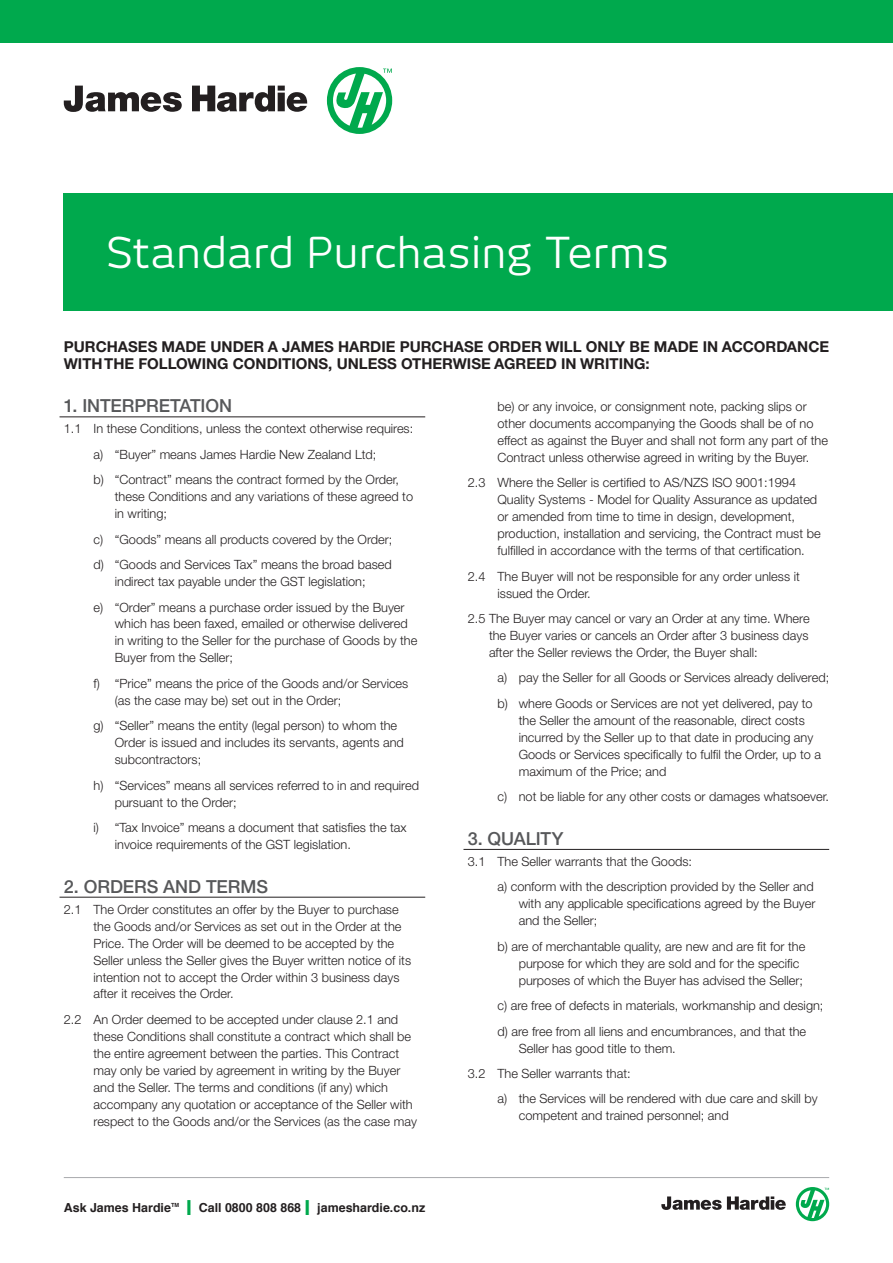
<style>
.page{position:relative;width:893px;height:1263px;background:#fff}
.page>*{position:absolute;margin:0;border:0;box-sizing:border-box;transform-origin:0 0}
.t1{font:42px "New June";letter-spacing:.015em;color:#fff}
.t2{font:500 18px "Helvetica Neue";letter-spacing:-.005em;color:#57585a}
.t3{font:700 15px/17px "Helvetica Neue CE";color:#231f20}
.t4{font:300 12.75px/17px "Helvetica Neue";color:#231f20}
.t5{font:700 12.45px "Helvetica";color:#231f20}
.s1{font-size:20.7px;color:#00a94d}
</style>
<div class="page">
<div style="left:0;top:0;width:893px;height:43px;background:#00a94d"></div>
<svg style="left:661px;top:1196px;width:125px;height:14px"></svg>
<svg style="left:796px;top:1187px;width:33px;height:34px"></svg>
<hr style="left:64px;top:1177px;width:765px;height:1px;background:#a8a9ad">
<svg style="left:64px;top:86px;width:118px;height:26px"></svg>
<svg style="left:192px;top:86px;width:115px;height:26px"></svg>
<svg style="left:327px;top:67px;width:65px;height:67px"></svg>
<div style="left:64px;top:193px;width:829px;height:117px;background:#00a94d"></div>
<hr style="left:60px;top:416px;width:365px;height:1px;background:#231f20">
<hr style="left:60px;top:897px;width:365px;height:1px;background:#231f20">
<hr style="left:463px;top:849px;width:366px;height:1px;background:#231f20">
<h1 class="t1" style="left:106px;top:228px;width:564px">Standard Purchasing Terms</h1>
<p class="t3" style="left:64px;top:338px;width:767px">PURCHASES MADE UNDER A JAMES HARDIE PURCHASE ORDER WILL ONLY BE MADE IN ACCORDANCE<br>WITH THE FOLLOWING CONDITIONS, UNLESS OTHERWISE AGREED IN WRITING:</p>
<h2 class="t2" style="left:64px;top:395px;width:170px">1. INTERPRETATION</h2>
<p class="t4" style="left:94px;top:416px;width:321px;line-height:25.5px;text-indent:-30px">1.1 In these Conditions, unless the context otherwise requires: a) “Buyer” means James Hardie New Zealand Ltd;<br>b) “Contract” means the contract formed by the Order,</p>
<p class="t4" style="left:115px;top:488px;width:300px">these Conditions and any variations of these agreed to in writing;</p>
<p class="t4" style="left:94px;top:526px;width:300px;line-height:25.5px">c) “Goods” means all products covered by the Order; d) “Goods and Services Tax” means the broad based</p>
<p class="t4" style="left:94px;top:568px;width:313px;line-height:25.5px;text-indent:21px">indirect tax payable under the GST legislation;<br>e) “Order” means a purchase order issued by the Buyer</p>
<p class="t4" style="left:115px;top:615px;width:304px">which has been faxed, emailed or otherwise delivered in writing to the Seller for the purchase of Goods by the<br>Buyer from the Seller;</p>
<p class="t4" style="left:115px;top:674px;width:295px;text-indent:-21px">f) “Price” means the price of the Goods and/or Services (as the case may be) set out in the Order;</p>
<p class="t4" style="left:115px;top:717px;width:291px;text-indent:-21px">g) “Seller” means the entity (legal person) to whom the<br>Order is issued and includes its servants, agents and subcontractors;</p>
<p class="t4" style="left:115px;top:776px;width:306px;text-indent:-21px">h) “Services” means all services referred to in and required pursuant to the Order;</p>
<p class="t4" style="left:115px;top:819px;width:293px;text-indent:-21px">i) “Tax Invoice” means a document that satisfies the tax invoice requirements of the GST legislation.</p>
<h2 class="t2" style="left:64px;top:875px;width:206px">2. ORDERS AND TERMS</h2>
<p class="t4" style="left:94px;top:900px;width:319px;text-indent:-30px">2.1 The Order constitutes an offer by the Buyer to purchase the Goods and/or Services as set out in the Order at the Price. The Order will be deemed to be accepted by the Seller unless the Seller gives the Buyer written notice of its intention not to accept the Order within 3 business days after it receives the Order.</p>
<p class="t4" style="left:94px;top:1011px;width:325px;text-indent:-30px">2.2 An Order deemed to be accepted under clause 2.1 and these Conditions shall constitute a contract which shall be the entire agreement between the parties. This Contract may only be varied by agreement in writing by the Buyer and the Seller. The terms and conditions (if any) which accompany any quotation or acceptance of the Seller with respect to the Goods and/or the Services (as the case may</p>
<p class="t4" style="left:497px;top:398px;width:332px">be) or any invoice, or consignment note, packing slips or other documents accompanying the Goods shall be of no effect as against the Buyer and shall not form any part of the Contract unless otherwise agreed in writing by the Buyer.</p>
<p class="t4" style="left:497px;top:474px;width:325px;text-indent:-30px">2.3 Where the Seller is certified to AS/NZS ISO 9001:1994<br>Quality Systems - Model for Quality Assurance as updated or amended from time to time in design, development, production, installation and servicing, the Contract must be fulfilled in accordance with the terms of that certification.</p>
<p class="t4" style="left:497px;top:567px;width:304px;text-indent:-30px">2.4 The Buyer will not be responsible for any order unless it issued the Order.</p>
<p class="t4" style="left:489px;top:610px;width:322px;text-align:justify;text-indent:-21px">2.5 The Buyer may cancel or vary an Order at any time. Where the Buyer varies or cancels an Order after 3 business days after the Seller reviews the Order, the Buyer shall:</p>
<p class="t4" style="left:497px;top:665px;width:333px;line-height:25.5px">a) pay the Seller for all Goods or Services already delivered; b) where Goods or Services are not yet delivered, pay to</p>
<p class="t4" style="left:519px;top:712px;width:304px">the Seller the amount of the reasonable, direct costs incurred by the Seller up to that date in producing any Goods or Services specifically to fulfil the Order, up to a maximum of the Price; and</p>
<p class="t4" style="left:497px;top:788px;width:333px">c) not be liable for any other costs or damages whatsoever.</p>
<h2 class="t2" style="left:468px;top:828px;width:97px">3. QUALITY</h2>
<p class="t4" style="left:497px;top:848px;width:318px;line-height:25.5px;text-indent:-30px">3.1 The Seller warrants that the Goods:<br>a) conform with the description provided by the Seller and</p>
<p class="t4" style="left:519px;top:895px;width:298px">with any applicable specifications agreed by the Buyer and the Seller;</p>
<p class="t4" style="left:519px;top:937px;width:288px;text-indent:-21px">b) are of merchantable quality, are new and are fit for the purpose for which they are sold and for the specific purposes of which the Buyer has advised the Seller;</p>
<p class="t4" style="left:497px;top:992px;width:327px;line-height:25.5px">c) are free of defects in materials, workmanship and design; d) are free from all liens and encumbrances, and that the</p>
<p class="t4" style="left:468px;top:1035px;width:210px;line-height:25.5px;text-indent:51px">Seller has good title to them.<br>3.2 The Seller warrants that:</p>
<p class="t4" style="left:519px;top:1090px;width:300px;text-indent:-21px">a) the Services will be rendered with due care and skill by competent and trained personnel; and</p>
<p class="t5" style="left:64px;top:1197px;width:363px">Ask James Hardie<sup>TM</sup> <span class="s1">I</span> Call 0800 808 868 <span class="s1">I</span> jameshardie.co.nz</p>
</div>
